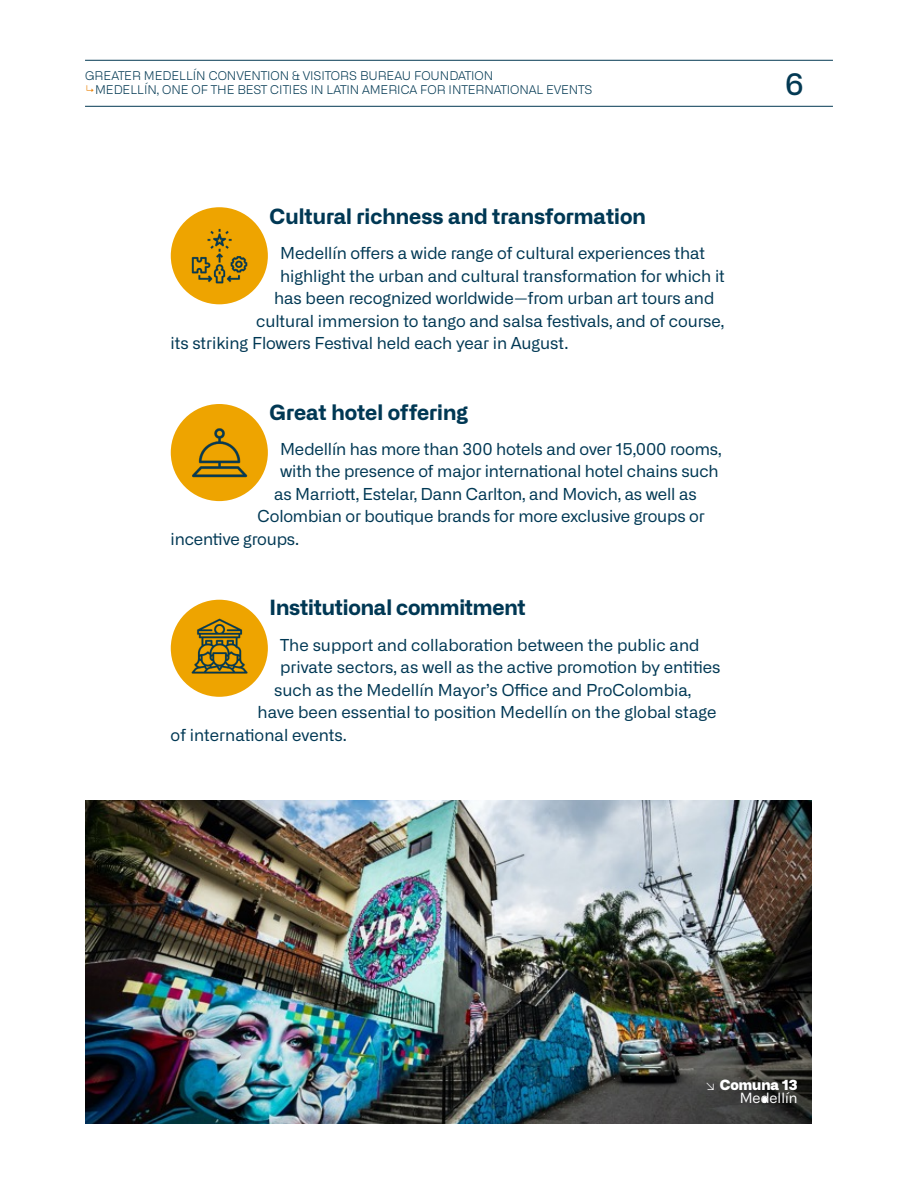
<style>
.page{position:relative;width:918px;height:1188px;background:#fff}
.page>*{position:absolute;margin:0;border:0;box-sizing:border-box;transform-origin:0 0}
.t1{font:500 30px "Alliance No.2";color:#033953}
.t2{font:700 21px "Alliance No.2";color:#003854}
.t3{font:16.5px "Alliance No.2";letter-spacing:-.005em;color:#003854}
.t4{font:900 14.1px/13.5px "Alliance No.2";color:#fff;text-align:right}
.t5{font:300 12px/14.4px "Alliance No.2";color:#033953}
.s1{color:#e88004}
.s2{font-weight:300}
.s3{font-weight:400}
</style>
<div class="page">
<hr style="left:85px;top:106px;width:748px;height:1px;background:#033953">
<hr style="left:85px;top:60px;width:748px;height:1px;background:#033953">
<div style="left:171px;top:207px;width:97px;height:97px;background:#eea400;border-radius:50%"></div>
<div style="left:171px;top:404px;width:97px;height:97px;background:#eea400;border-radius:50%"></div>
<div style="left:171px;top:600px;width:97px;height:97px;background:#eea400;border-radius:50%"></div>
<img style="left:192px;top:228px;width:55px;height:55px">
<img style="left:192px;top:428px;width:55px;height:50px">
<img style="left:192px;top:619px;width:55px;height:55px">
<img style="left:85px;top:800px;width:727px;height:324px">
<svg style="left:762px;top:1097px;width:5px;height:6px"></svg>
<p class="t5" style="left:85px;top:68px;width:509px">GREATER MEDELLÍN CONVENTION &amp; VISITORS BUREAU FOUNDATION<br><span class="s1">↳</span>MEDELLÍN, ONE OF THE BEST CITIES IN LATIN AMERICA FOR INTERNATIONAL EVENTS</p>
<p class="t2" style="left:270px;top:202px;width:378px">Cultural richness and transformation</p>
<p class="t3" style="left:280px;top:243px;width:427px">Medellín offers a wide range of cultural experiences that</p>
<p class="t3" style="left:280px;top:265px;width:446px">highlight the urban and cultural transformation for which it</p>
<p class="t3" style="left:274px;top:288px;width:442px">has been recognized worldwide—from urban art tours and</p>
<p class="t3" style="left:256px;top:310px;width:470px">cultural immersion to tango and salsa festivals, and of course,</p>
<p class="t3" style="left:171px;top:333px;width:399px">its striking Flowers Festival held each year in August.</p>
<p class="t2" style="left:270px;top:398px;width:200px">Great hotel offering</p>
<p class="t3" style="left:280px;top:439px;width:443px">Medellín has more than 300 hotels and over 15,000 rooms,</p>
<p class="t3" style="left:280px;top:461px;width:440px">with the presence of major international hotel chains such</p>
<p class="t3" style="left:274px;top:484px;width:424px">as Marriott, Estelar, Dann Carlton, and Movich, as well as</p>
<p class="t3" style="left:258px;top:506px;width:449px">Colombian or boutique brands for more exclusive groups or</p>
<p class="t3" style="left:171px;top:529px;width:130px">incentive groups.</p>
<p class="t2" style="left:270px;top:594px;width:258px">Institutional commitment</p>
<p class="t3" style="left:280px;top:634px;width:421px">The support and collaboration between the public and</p>
<p class="t3" style="left:280px;top:657px;width:442px">private sectors, as well as the active promotion by entities</p>
<p class="t3" style="left:274px;top:679px;width:419px">such as the Medellín Mayor’s Office and ProColombia,</p>
<p class="t3" style="left:258px;top:702px;width:460px">have been essential to position Medellín on the global stage</p>
<p class="t3" style="left:171px;top:724px;width:178px">of international events.</p>
<h1 class="t1" style="left:785px;top:65px;width:20px">6</h1>
<p class="t4" style="left:706px;top:1078px;width:93px"><span class="s2">↘</span> Comuna 13<br><span class="s3">Medellín</span></p>
</div>
